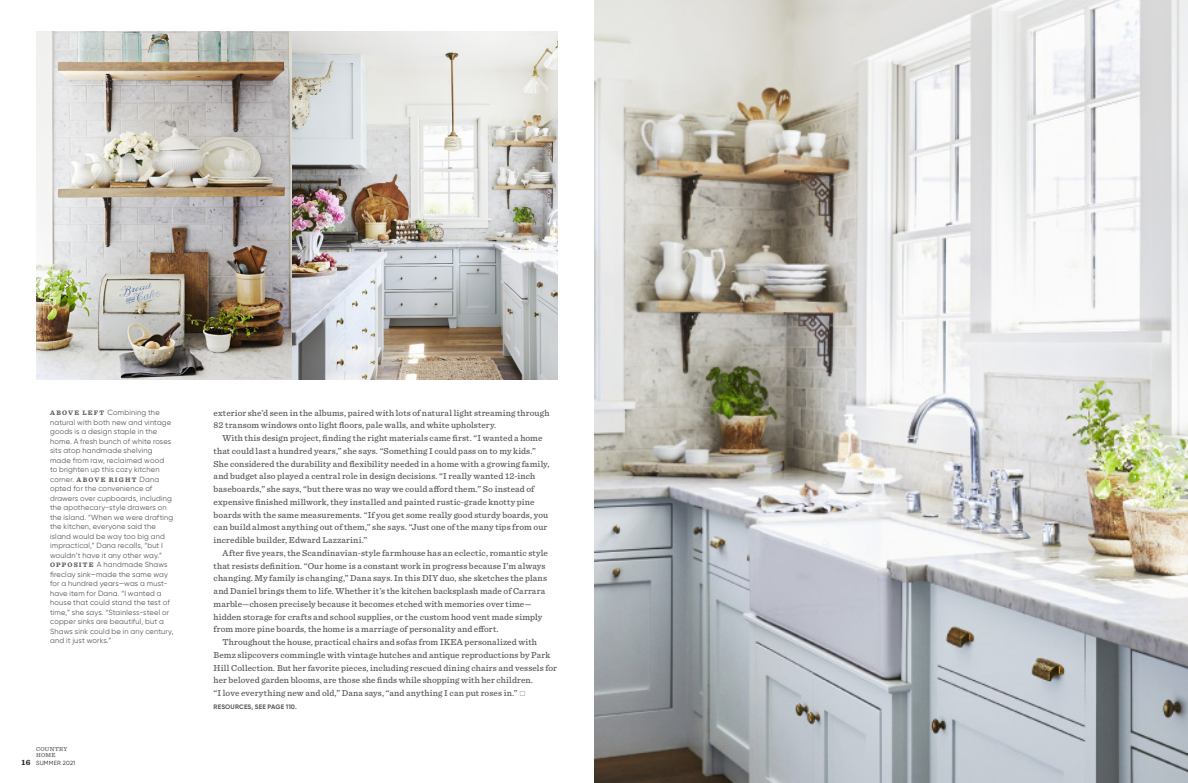
<style>
.page{position:relative;width:1188px;height:783px;background:#fff}
.page>*{position:absolute;margin:0;border:0;box-sizing:border-box;transform-origin:0 0}
.Body_Indent{font:500 9px/12.8px "Sentinel";letter-spacing:.01em;color:#57585a}
.t1{font:7.5px/9.5px "Gilroy";letter-spacing:.02em;color:#57585a}
.Resource_Line{font:700 6.5px "Gilroy";letter-spacing:.025em;color:#57585a}
.t2{font:6px "Gilroy";letter-spacing:.035em;color:#231f20}
.t3{font:500 6px/6px "Sentinel";letter-spacing:.05em;color:#57585a}
.s1{font-family:"Sentinel";font-weight:700;font-size:6.8px}
.s2{font-family:"Sentinel";font-weight:700;font-size:8px}
</style>
<div class="page">
<img style="left:594px;top:0;width:594px;height:783px">
<img style="left:36px;top:31px;width:522px;height:349px">
<p class="t1" style="left:50px;top:408px;width:125px"><span class="s1">A BOV E LEFT</span> Combining the natural with both new and vintage goods is a design staple in the home. A fresh bunch of white roses sits atop handmade shelving made from raw, reclaimed wood<br>to brighten up this cozy kitchen corner. <span class="s1">A BOV E R IGHT</span> Dana opted for the convenience of drawers over cupboards, including the apothecary-style drawers on the island. “When we were drafting the kitchen, everyone said the island would be way too big and impractical,” Dana recalls, “but I wouldn’t have it any other way.”<br><span class="s1">OPPOSITE</span> A handmade Shaws fireclay sink—made the same way for a hundred years—was a must&shy;have item for Dana. “I wanted a house that could stand the test of time,” she says. “Stainless-steel or copper sinks are beautiful, but a<br>Shaws sink could be in any century, and it just works.”</p>
<p class="t3" style="left:36px;top:746px;width:33px">COUNTRY<br>HOME</p>
<p class="t2" style="left:22px;top:759px;width:55px"><span class="s2">16</span> SUMMER 2021</p>
<p class="Body_Indent" style="left:214px;top:406px;width:337px">exterior she’d seen in the albums, paired with lots of natural light streaming through<br>82 transom windows onto light floors, pale walls, and white upholstery.</p>
<p class="Body_Indent" style="left:214px;top:431px;width:337px;text-indent:9px">With this design project, finding the right materials came first. “I wanted a home that could last a hundred years,” she says. “Something I could pass on to my kids.” She considered the durability and flexibility needed in a home with a growing family, and budget also played a central role in design decisions. “I really wanted 12-inch baseboards,” she says, “but there was no way we could afford them.” So instead of expensive finished millwork, they installed and painted rustic-grade knotty pine boards with the same measurements. “If you get some really good sturdy boards, you can build almost anything out of them,” she says. “Just one of the many tips from our incredible builder, Edward Lazzarini.”</p>
<p class="Body_Indent" style="left:214px;top:546px;width:336px;text-indent:9px">After five years, the Scandinavian-style farmhouse has an eclectic, romantic style that resists definition. “Our home is a constant work in progress because I’m always changing. My family is changing,” Dana says. In this DIY duo, she sketches the plans and Daniel brings them to life. Whether it’s the kitchen backsplash made of Carrara marble—chosen precisely because it becomes etched with memories over time— hidden storage for crafts and school supplies, or the custom hood vent made simply from more pine boards, the home is a marriage of personality and effort.</p>
<p class="Body_Indent" style="left:214px;top:635px;width:345px;text-indent:9px">Throughout the house, practical chairs and sofas from IKEA personalized with Bemz slipcovers commingle with vintage hutches and antique reproductions by Park Hill Collection. But her favorite pieces, including rescued dining chairs and vessels for her beloved garden blooms, are those she finds while shopping with her children.<br>“I love everything new and old,” Dana says, “and anything I can put roses in.”</p>
<p class="Resource_Line" style="left:214px;top:703px;width:85px">RESOURCES, SEE PAGE 110.</p>
</div>
